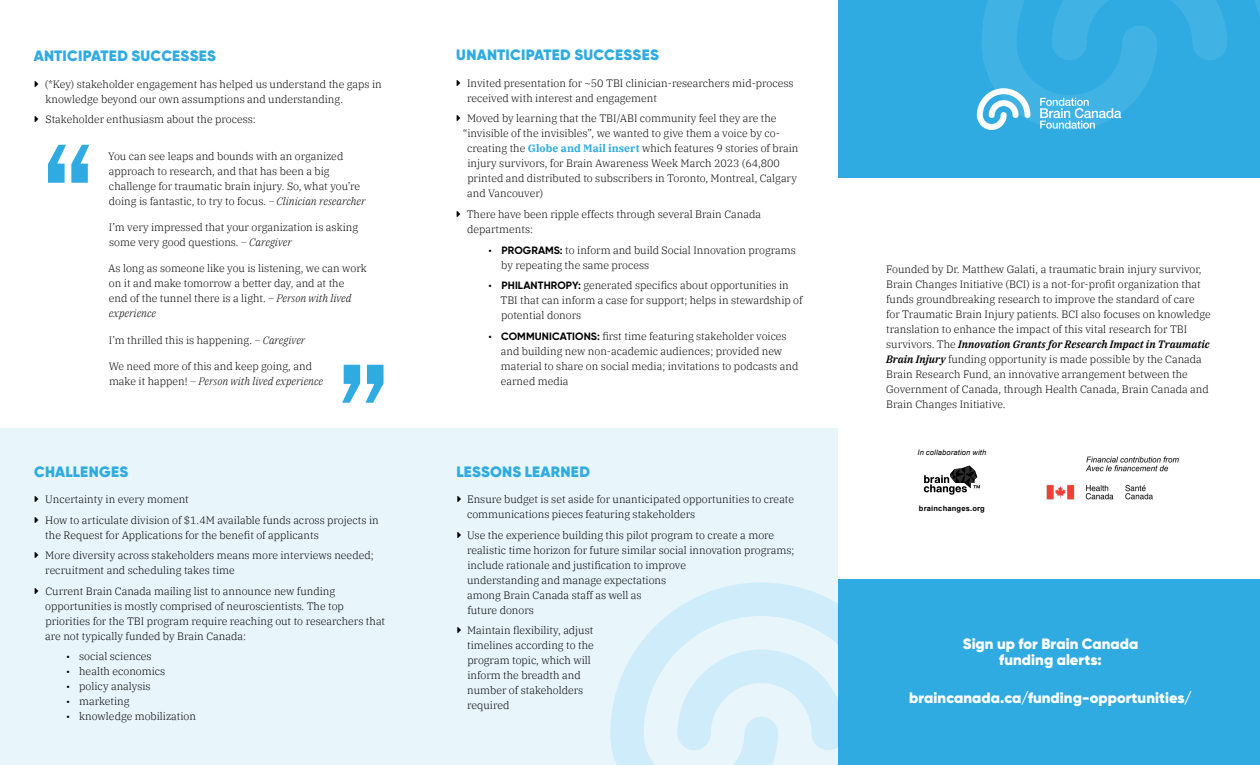
<style>
.page{position:relative;width:1260px;height:765px;background:#fff}
.page>*{position:absolute;margin:0;border:0;box-sizing:border-box;transform-origin:0 0}
.t1{font:900 15px/16.2px "Gilroy";letter-spacing:.005em;color:#fff;text-align:center}
.t2{font:900 15px "Gilroy";letter-spacing:.015em;color:#2fabe1}
.t3{font:300 10.62px/15px "IBM Plex Serif";color:#000}
.t4{font:italic 7.5px "Arial";letter-spacing:.02em;color:#000}
.t5{font:700 7.5px "Arial";letter-spacing:.025em;color:#000}
.s1{font-style:italic}
.s2{font-weight:700;color:#2fabe1}
.s3{font-family:"Gilroy";font-weight:700}
.s4{font-weight:600;font-style:italic}
</style>
<div class="page">
<div style="left:838px;top:0;width:422px;height:177px;background:#2fabe1"></div>
<div style="left:838px;top:579px;width:422px;height:186px;background:#2fabe1"></div>
<svg style="left:977px;top:0;width:283px;height:130px"></svg>
<svg style="left:924px;top:466px;width:56px;height:29px"></svg>
<img style="left:1046px;top:456px;width:133px;height:44px">
<div style="left:0;top:428px;width:838px;height:337px;background:#e8f5fb"></div>
<svg style="left:48px;top:145px;width:41px;height:38px"></svg>
<svg style="left:342px;top:365px;width:42px;height:38px"></svg>
<svg style="left:610px;top:582px;width:228px;height:183px"></svg>
<svg style="left:677px;top:650px;width:161px;height:100px"></svg>
<h2 class="t2" style="left:34px;top:47px;width:184px">ANTICIPATED SUCCESSES</h2>
<p class="t3" style="left:45px;top:75px;width:338px">(*Key) stakeholder engagement has helped us understand the gaps in knowledge beyond our own assumptions and understanding.</p>
<p class="t3" style="left:45px;top:111px;width:212px">Stakeholder enthusiasm about the process:</p>
<p class="t3" style="left:108px;top:148px;width:259px">You can see leaps and bounds with an organized approach to research, and that has been a big challenge for traumatic brain injury. So, what you’re doing is fantastic, to try to focus. <span class="s1">– Clinician researcher</span></p>
<p class="t3" style="left:109px;top:219px;width:251px">I’m very impressed that your organization is asking some very good questions. <span class="s1">– Caregiver</span></p>
<p class="t3" style="left:108px;top:260px;width:260px">As long as someone like you is listening, we can work on it and make tomorrow a better day, and at the<br>end of the tunnel there is a light. <span class="s1">– Person with lived experience</span></p>
<p class="t3" style="left:109px;top:331px;width:198px">I’m thrilled this is happening. <span class="s1">– Caregiver</span></p>
<p class="t3" style="left:109px;top:358px;width:216px">We need more of this and keep going, and make it happen! <span class="s1">– Person with lived experience</span></p>
<h2 class="t2" style="left:34px;top:462px;width:95px">CHALLENGES</h2>
<p class="t3" style="left:45px;top:491px;width:145px">Uncertainty in every moment</p>
<p class="t3" style="left:45px;top:511px;width:335px">How to articulate division of $1.4M available funds across projects in the Request for Applications for the benefit of applicants</p>
<p class="t3" style="left:45px;top:547px;width:330px">More diversity across stakeholders means more interviews needed; recruitment and scheduling takes time</p>
<p class="t3" style="left:45px;top:583px;width:341px">Current Brain Canada mailing list to announce new funding opportunities is mostly comprised of neuroscientists. The top priorities for the TBI program require reaching out to researchers that are not typically funded by Brain Canada:</p>
<p class="t3" style="left:66px;top:648px;width:87px">• social sciences</p>
<p class="t3" style="left:66px;top:663px;width:101px">• health economics</p>
<p class="t3" style="left:66px;top:678px;width:86px">• policy analysis</p>
<p class="t3" style="left:66px;top:693px;width:65px">• marketing</p>
<p class="t3" style="left:66px;top:708px;width:131px">• knowledge mobilization</p>
<h2 class="t2" style="left:456px;top:46px;width:204px">UNANTICIPATED SUCCESSES</h2>
<p class="t3" style="left:467px;top:74px;width:328px">Invited presentation for ~50 TBI clinician-researchers mid-process received with interest and engagement</p>
<p class="t3" style="left:467px;top:110px;width:311px">Moved by learning that the TBI/ABI community feel they are the</p>
<p class="t3" style="left:463px;top:125px;width:319px">“invisible of the invisibles”, we wanted to give them a voice by co-</p>
<p class="t3" style="left:467px;top:140px;width:333px">creating the <span class="s2">Globe and Mail insert</span> which features 9 stories of brain</p>
<p class="t3" style="left:467px;top:155px;width:314px">injury survivors, for Brain Awareness Week March 2023 (64,800</p>
<p class="t3" style="left:467px;top:170px;width:331px">printed and distributed to subscribers in Toronto, Montreal, Calgary</p>
<p class="t3" style="left:467px;top:185px;width:78px">and Vancouver)</p>
<p class="t3" style="left:467px;top:206px;width:296px">There have been ripple effects through several Brain Canada departments:</p>
<p class="t3" style="left:501px;top:241px;width:296px;text-indent:-13px">• <span class="s3">PROGRAMS:</span> to inform and build Social Innovation programs by repeating the same process</p>
<p class="t3" style="left:500px;top:277px;width:304px;text-indent:-12px">• <span class="s3">PHILANTHROPY:</span> generated specifics about opportunities in<br>TBI that can inform a case for support; helps in stewardship of potential donors</p>
<p class="t3" style="left:501px;top:328px;width:299px;text-indent:-13px">• <span class="s3">COMMUNICATIONS:</span> first time featuring stakeholder voices and building new non-academic audiences; provided new material to share on social media; invitations to podcasts and earned media</p>
<h2 class="t2" style="left:456px;top:462px;width:135px">LESSONS LEARNED</h2>
<p class="t3" style="left:467px;top:491px;width:329px">Ensure budget is set aside for unanticipated opportunities to create communications pieces featuring stakeholders</p>
<p class="t3" style="left:467px;top:526px;width:329px">Use the experience building this pilot program to create a more realistic time horizon for future similar social innovation programs; include rationale and justification to improve<br>understanding and manage expectations<br>among Brain Canada staff as well as<br>future donors</p>
<p class="t3" style="left:467px;top:622px;width:128px">Maintain flexibility, adjust timelines according to the program topic, which will inform the breadth and number of stakeholders required</p>
<p class="t3" style="left:886px;top:261px;width:326px">Founded by Dr. Matthew Galati, a traumatic brain injury survivor, Brain Changes Initiative (BCI) is a not-for-profit organization that funds groundbreaking research to improve the standard of care for Traumatic Brain Injury patients. BCI also focuses on knowledge translation to enhance the impact of this vital research for TBI survivors. The <span class="s4">Innovation Grants for Research Impact in Traumatic Brain Injury</span> funding opportunity is made possible by the Canada Brain Research Fund, an innovative arrangement between the Government of Canada, through Health Canada, Brain Canada and Brain Changes Initiative.</p>
<h2 class="t4" style="left:917px;top:447px;width:70px">In collaboration with</h2>
<h2 class="t5" style="left:919px;top:503px;width:67px">brainchanges.org</h2>
<h2 class="t1" style="left:963px;top:636px;width:177px">Sign up for Brain Canada funding alerts:</h2>
<h2 class="t1" style="left:909px;top:689px;width:284px">braincanada.ca/funding-opportunities/</h2>
</div>
